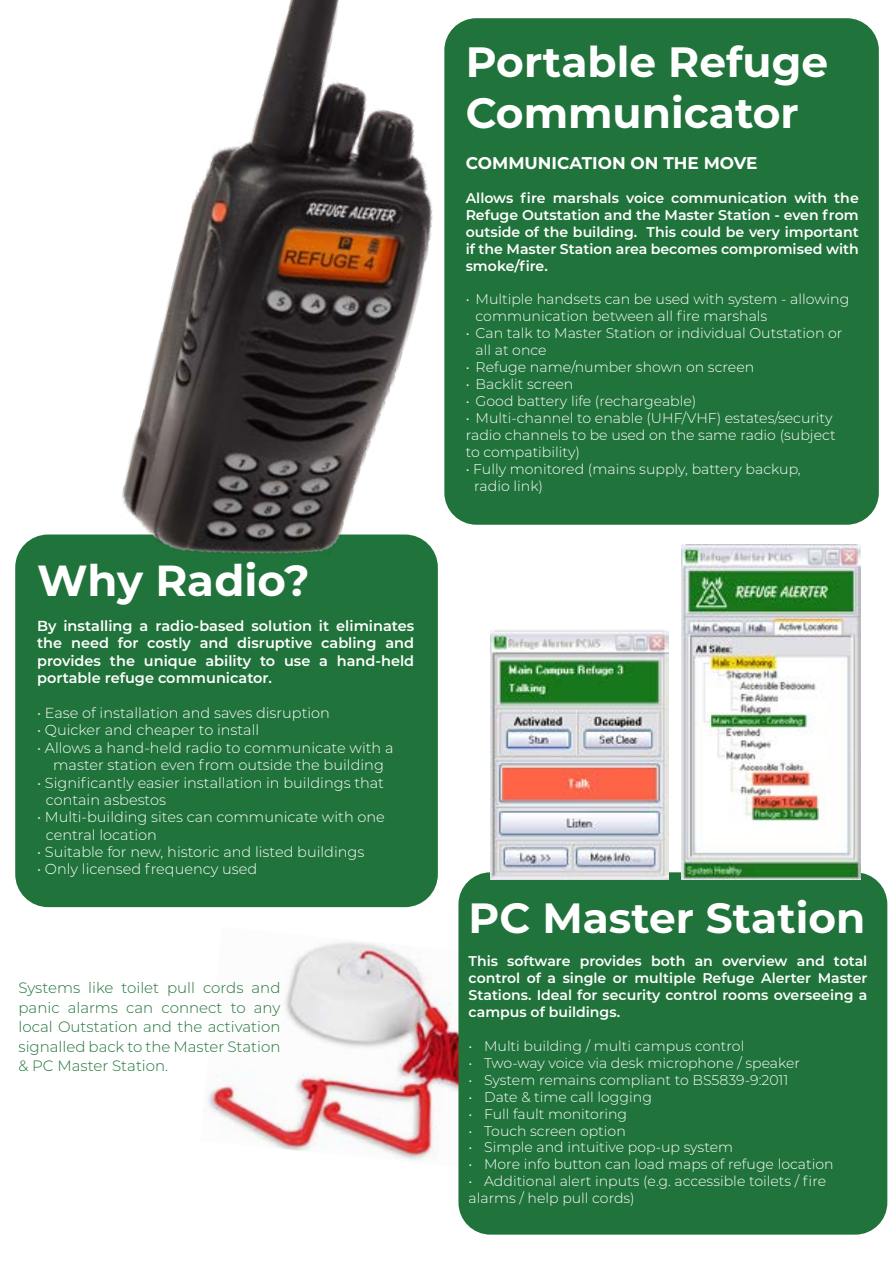
<style>
.page{position:relative;width:893px;height:1263px;background:#fff}
.page>*{position:absolute;margin:0;border:0;box-sizing:border-box;transform-origin:0 0}
.t1{font:700 43.5px "Montserrat";color:#fff}
.t2{font:700 42.45px/50.8px "Montserrat";color:#fff}
.t3{font:700 42.3px "Montserrat";color:#fff}
.t4{font:700 16.95px "Montserrat";color:#fff}
.t5{font:300 15px/19.5px "Montserrat";color:#1f743a;text-align:justify}
.t6{font:300 14.55px/17.4px "Montserrat";color:#fff}
.t7{font:600 14.55px/17.4px "Montserrat";color:#fff;text-align:justify}
.t8{font:300 14.1px/17px "Montserrat";color:#fff}
.t9{font:600 14.1px/17px "Montserrat";color:#fff;text-align:justify}
</style>
<div class="page">
<div style="left:15px;top:534px;width:423px;height:373px;background:#20733a;border-radius:33px"></div>
<div style="left:444px;top:18px;width:435px;height:507px;background:#20733a;border-radius:32px"></div>
<img style="left:204px;top:942px;width:254px;height:218px">
<div style="left:458px;top:872px;width:429px;height:362px;background:#20733a;border-radius:32px"></div>
<img style="left:682px;top:544px;width:178px;height:336px">
<img style="left:490px;top:630px;width:179px;height:250px">
<img style="left:53px;top:0;width:474px;height:611px">
<h1 class="t1" style="left:37px;top:549px;width:274px">Why Radio?</h1>
<p class="t7" style="left:37px;top:616px;width:379px">By installing a radio-based solution it eliminates the need for costly and disruptive cabling and provides the unique ability to use a hand-held portable refuge communicator.</p>
<p class="t6" style="left:37px;top:704px;width:294px">• Ease of installation and saves disruption</p>
<p class="t6" style="left:37px;top:721px;width:224px">• Quicker and cheaper to install</p>
<p class="t6" style="left:37px;top:738px;width:358px;text-align:center">• Allows a hand-held radio to communicate with a master station even from outside the building</p>
<p class="t6" style="left:46px;top:773px;width:340px;text-indent:-9px">• Significantly easier installation in buildings that contain asbestos</p>
<p class="t6" style="left:46px;top:808px;width:341px;text-indent:-9px">• Multi-building sites can communicate with one central location</p>
<p class="t6" style="left:37px;top:843px;width:329px">• Suitable for new, historic and listed buildings</p>
<p class="t6" style="left:37px;top:860px;width:222px">• Only licensed frequency used</p>
<p class="t5" style="left:18px;top:977px;width:263px">Systems like toilet pull cords and panic alarms can connect to any local Outstation and the activation signalled back to the Master Station &amp; PC Master Station.</p>
<h2 class="t2" style="left:466px;top:35px;width:364px">Portable Refuge<br>Communicator</h2>
<p class="t4" style="left:466px;top:151px;width:293px">COMMUNICATION ON THE MOVE</p>
<p class="t9" style="left:466px;top:189px;width:395px">Allows fire marshals voice communication with the Refuge Outstation and the Master Station - even from outside of the building. This could be very important if the Master Station area becomes compromised with smoke/fire.</p>
<p class="t8" style="left:476px;top:291px;width:375px;text-indent:-10px">• Multiple handsets can be used with system - allowing communication between all fire marshals</p>
<p class="t8" style="left:476px;top:324px;width:368px;text-indent:-10px">• Can talk to Master Station or individual Outstation or all at once</p>
<p class="t8" style="left:466px;top:358px;width:290px">• Refuge name/number shown on screen</p>
<p class="t8" style="left:466px;top:375px;width:109px">• Backlit screen</p>
<p class="t8" style="left:466px;top:392px;width:232px">• Good battery life (rechargeable)</p>
<p class="t8" style="left:466px;top:409px;width:372px">• Multi-channel to enable (UHF/VHF) estates/security radio channels to be used on the same radio (subject to compatibility)</p>
<p class="t8" style="left:474px;top:460px;width:328px;text-indent:-8px">• Fully monitored (mains supply, battery backup, radio link)</p>
<h3 class="t3" style="left:469px;top:887px;width:398px">PC Master Station</h3>
<p class="t9" style="left:469px;top:952px;width:400px">This software provides both an overview and total control of a single or multiple Refuge Alerter Master Stations. Ideal for security control rooms overseeing a campus of buildings.</p>
<p class="t8" style="left:469px;top:1037px;width:277px">• Multi building / multi campus control</p>
<p class="t8" style="left:469px;top:1054px;width:333px">• Two-way voice via desk microphone / speaker</p>
<p class="t8" style="left:469px;top:1071px;width:321px">• System remains compliant to BS5839-9:2011</p>
<p class="t8" style="left:469px;top:1088px;width:185px">• Date &amp; time call logging</p>
<p class="t8" style="left:469px;top:1105px;width:160px">• Full fault monitoring</p>
<p class="t8" style="left:469px;top:1121px;width:159px">• Touch screen option</p>
<p class="t8" style="left:469px;top:1138px;width:266px">• Simple and intuitive pop-up system</p>
<p class="t8" style="left:469px;top:1155px;width:366px">• More info button can load maps of refuge location</p>
<p class="t8" style="left:469px;top:1172px;width:359px">• Additional alert inputs (e.g. accessible toilets / fire alarms / help pull cords)</p>
</div>
